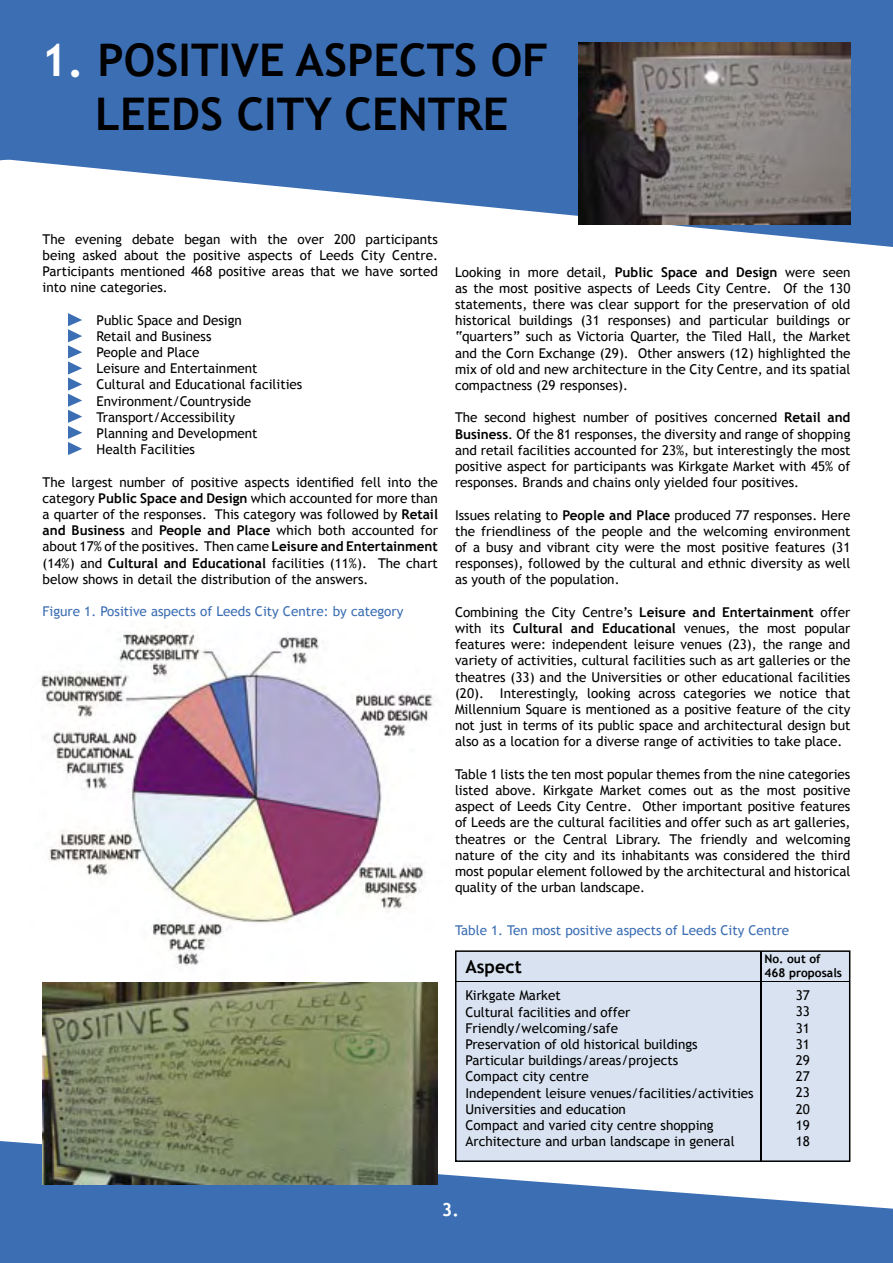
<style>
.page{position:relative;width:893px;height:1263px;background:#fff}
.page>*{position:absolute;margin:0;border:0;box-sizing:border-box;transform-origin:0 0}
.t1{font:700 45px/54px "Trebuchet MS";color:#000;text-align:center}
.t2{font:700 18px "Trebuchet MS";color:#000}
.t3{font:700 18px "Trebuchet MS";color:#fff}
.t4{font:13.5px/16.2px "Trebuchet MS";color:#000;text-align:justify}
.t5{font:13.5px "Trebuchet MS";color:#3c6eb4}
.t6{font:700 12px/14.4px "Trebuchet MS";color:#000}
.s1{color:#fff}
.s2{font-weight:700}
</style>
<div class="page">
<img style="left:41px;top:626px;width:393px;height:340px">
<svg style="left:9px;top:0;width:884px;height:247px;fill:#3c6eb4"></svg>
<svg style="left:0;top:0;width:9px;height:161px"></svg>
<svg style="left:68px;top:313px;width:14px;height:142px"></svg>
<svg style="left:0;top:1141px;width:893px;height:122px;fill:#3c6eb4"></svg>
<img style="left:578px;top:43px;width:272px;height:181px">
<img style="left:43px;top:982px;width:395px;height:202px">
<div style="left:456px;top:951px;width:394px;height:210px;background:#d8e2f0"></div>
<div style="left:455px;top:950px;width:395px;height:212px;border:2px solid #000"></div>
<hr style="left:455px;top:980px;width:394px;height:1px;background:#000">
<hr style="left:760px;top:951px;width:1px;height:210px;background:#000">
<h1 class="t1" style="left:41px;top:33px;width:509px"><span class="s1">1.</span> POSITIVE ASPECTS OF<br>LEEDS CITY CENTRE</h1>
<p class="t4" style="left:43px;top:231px;width:397px">The evening debate began with the over 200 participants being asked about the positive aspects of Leeds City Centre.<br>Participants mentioned 468 positive areas that we have sorted into nine categories.</p>
<p class="t4" style="left:97px;top:312px;width:207px;text-align:left">Public Space and Design<br>Retail and Business<br>People and Place<br>Leisure and Entertainment<br>Cultural and Educational facilities<br>Environment/Countryside<br>Transport/Accessibility<br>Planning and Development<br>Health Facilities</p>
<p class="t4" style="left:43px;top:474px;width:397px">The largest number of positive aspects identified fell into the category <span class="s2">Public Space and Design</span> which accounted for more than a quarter of the responses. This category was followed by <span class="s2">Retail and Business</span> and <span class="s2">People and Place</span> which both accounted for about 17% of the positives. Then came <span class="s2">Leisure and Entertainment </span>(14%) and <span class="s2">Cultural and Educational</span> facilities (11%). The chart below shows in detail the distribution of the answers.</p>
<p class="t5" style="left:43px;top:604px;width:362px">Figure 1. Positive aspects of Leeds City Centre: by category</p>
<p class="t4" style="left:455px;top:264px;width:397px">Looking in more detail, <span class="s2">Public Space and Design</span> were seen as the most positive aspects of Leeds City Centre. Of the 130 statements, there was clear support for the preservation of old historical buildings (31 responses) and particular buildings or “quarters” such as Victoria Quarter, the Tiled Hall, the Market and the Corn Exchange (29). Other answers (12) highlighted the mix of old and new architecture in the City Centre, and its spatial compactness (29 responses).</p>
<p class="t4" style="left:455px;top:410px;width:397px">The second highest number of positives concerned <span class="s2">Retail and Business</span>. Of the 81 responses, the diversity and range of shopping and retail facilities accounted for 23%, but interestingly the most positive aspect for participants was Kirkgate Market with 45% of responses. Brands and chains only yielded four positives.</p>
<p class="t4" style="left:455px;top:507px;width:397px">Issues relating to <span class="s2">People and Place</span> produced 77 responses. Here the friendliness of the people and the welcoming environment of a busy and vibrant city were the most positive features (31 responses), followed by the cultural and ethnic diversity as well as youth of the population.</p>
<p class="t4" style="left:455px;top:604px;width:397px">Combining the City Centre’s <span class="s2">Leisure and Entertainment</span> offer with its <span class="s2">Cultural and Educational</span> venues, the most popular features were: independent leisure venues (23), the range and variety of activities, cultural facilities such as art galleries or the theatres (33) and the Universities or other educational facilities (20). Interestingly, looking across categories we notice that Millennium Square is mentioned as a positive feature of the city not just in terms of its public space and architectural design but also as a location for a diverse range of activities to take place.</p>
<p class="t4" style="left:455px;top:766px;width:397px">Table 1 lists the ten most popular themes from the nine categories listed above. Kirkgate Market comes out as the most positive aspect of Leeds City Centre. Other important positive features of Leeds are the cultural facilities and offer such as art galleries, theatres or the Central Library. The friendly and welcoming nature of the city and its inhabitants was considered the third most popular element followed by the architectural and historical quality of the urban landscape.</p>
<p class="t5" style="left:455px;top:922px;width:336px">Table 1. Ten most positive aspects of Leeds City Centre</p>
<p class="t6" style="left:764px;top:951px;width:79px">No. out of<br>468 proposals</p>
<h2 class="t2" style="left:465px;top:956px;width:58px">Aspect</h2>
<p class="t4" style="left:465px;top:988px;width:290px;text-align:left">Kirkgate Market<br>Cultural facilities and offer Friendly/welcoming/safe<br>Preservation of old historical buildings Particular buildings/areas/projects<br>Compact city centre<br>Independent leisure venues/facilities/activities Universities and education<br>Compact and varied city centre shopping Architecture and urban landscape in general</p>
<p class="t4" style="left:796px;top:987px;width:16px">37<br>33<br>31<br>31<br>29<br>27<br>23<br>20<br>19<br>18</p>
<h2 class="t3" style="left:442px;top:1198px;width:19px">3.</h2>
</div>
